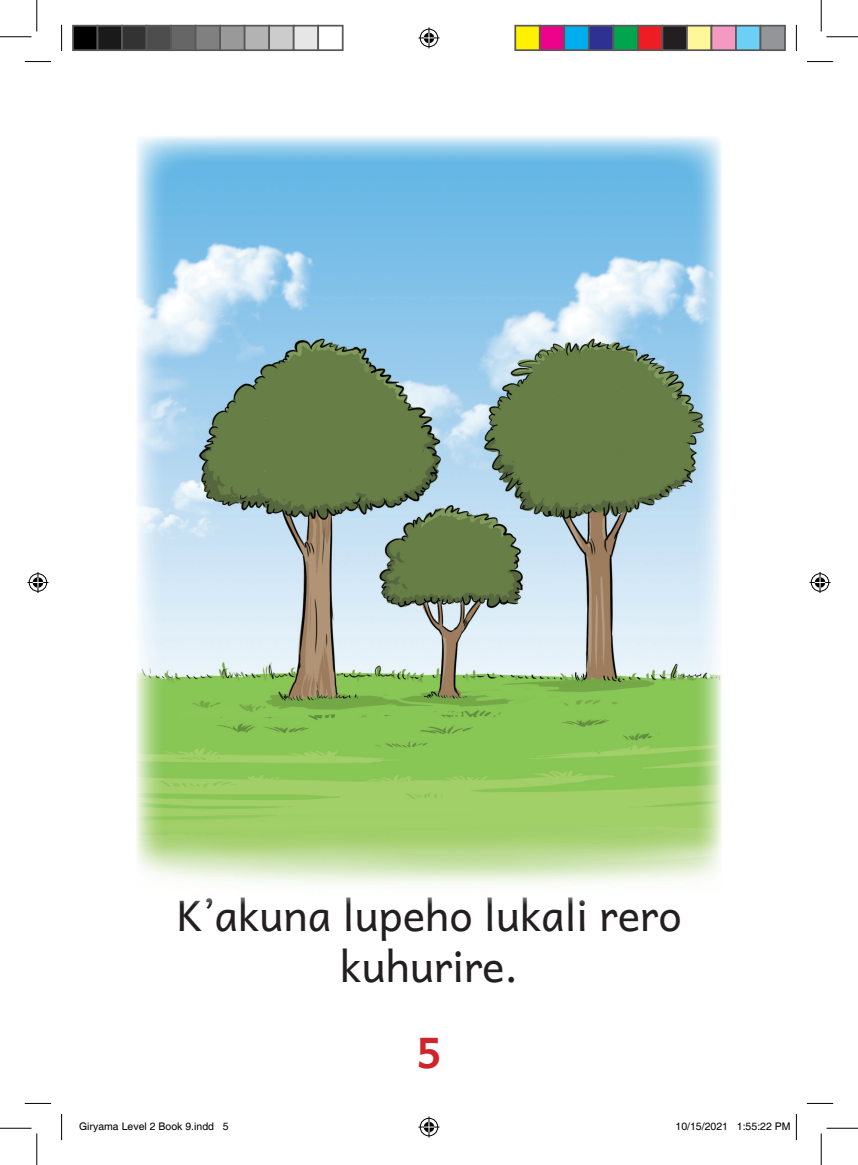
<style>
.page{position:relative;width:858px;height:1165px;background:#fff}
.page>*{position:absolute;margin:0;border:0;box-sizing:border-box;transform-origin:0 0}
.Body_Text{font:42px/50.4px "Andika New Basic";color:#231f20;text-align:center}
.t1{font:700 42px "Andika New Basic";color:#d1232a}
.t2{font:10.5px "Helvetica";color:#000}
</style>
<div class="page">
<img style="left:136px;top:136px;width:585px;height:748px">
<svg style="left:25px;top:61px;width:26px;height:1px"></svg>
<svg style="left:806px;top:61px;width:26px;height:1px"></svg>
<svg style="left:25px;top:1103px;width:26px;height:1px"></svg>
<svg style="left:806px;top:1103px;width:26px;height:1px"></svg>
<svg style="left:61px;top:25px;width:1px;height:26px"></svg>
<svg style="left:61px;top:1114px;width:1px;height:26px"></svg>
<svg style="left:795px;top:25px;width:1px;height:26px"></svg>
<hr style="left:0;top:36px;width:32px;height:1px;background:#000">
<hr style="left:826px;top:36px;width:31px;height:1px;background:#000">
<hr style="left:0;top:1128px;width:32px;height:1px;background:#000">
<hr style="left:826px;top:1128px;width:31px;height:1px;background:#000">
<hr style="left:36px;top:0;width:1px;height:32px;background:#000">
<hr style="left:36px;top:1133px;width:1px;height:32px;background:#000">
<hr style="left:820px;top:0;width:1px;height:32px;background:#000">
<hr style="left:820px;top:1133px;width:1px;height:32px;background:#000">
<svg style="left:418px;top:27px;width:21px;height:21px"></svg>
<svg style="left:418px;top:1116px;width:21px;height:21px"></svg>
<svg style="left:27px;top:572px;width:21px;height:21px"></svg>
<svg style="left:809px;top:572px;width:21px;height:21px"></svg>
<div style="left:73px;top:26px;width:24px;height:24px;background:#000"></div>
<div style="left:72px;top:25px;width:26px;height:26px;border:2px solid #595959"></div>
<div style="left:97px;top:26px;width:25px;height:24px;background:#1a1a1a"></div>
<div style="left:97px;top:25px;width:26px;height:26px;border:2px solid #595959"></div>
<div style="left:122px;top:26px;width:24px;height:24px;background:#333"></div>
<div style="left:121px;top:25px;width:26px;height:26px;border:2px solid #595959"></div>
<div style="left:146px;top:26px;width:25px;height:24px;background:#4d4d4d"></div>
<div style="left:146px;top:25px;width:26px;height:26px;border:2px solid #595959"></div>
<div style="left:171px;top:26px;width:24px;height:24px;background:#666"></div>
<div style="left:170px;top:25px;width:26px;height:26px;border:2px solid #595959"></div>
<div style="left:195px;top:26px;width:25px;height:24px;background:#808080"></div>
<div style="left:195px;top:25px;width:26px;height:26px;border:2px solid #595959"></div>
<div style="left:220px;top:26px;width:24px;height:24px;background:#999"></div>
<div style="left:219px;top:25px;width:26px;height:26px;border:2px solid #595959"></div>
<div style="left:244px;top:26px;width:25px;height:24px;background:#b3b3b3"></div>
<div style="left:244px;top:25px;width:26px;height:26px;border:2px solid #595959"></div>
<div style="left:269px;top:26px;width:24px;height:24px;background:#ccc"></div>
<div style="left:268px;top:25px;width:26px;height:26px;border:2px solid #595959"></div>
<div style="left:293px;top:26px;width:25px;height:24px;background:#e6e6e6"></div>
<div style="left:293px;top:25px;width:26px;height:26px;border:2px solid #595959"></div>
<div style="left:317px;top:25px;width:26px;height:26px;border:2px solid #595959"></div>
<div style="left:515px;top:26px;width:24px;height:24px;background:#fff101"></div>
<div style="left:514px;top:25px;width:26px;height:26px;border:2px solid #595959"></div>
<div style="left:539px;top:26px;width:25px;height:24px;background:#ed028c"></div>
<div style="left:538px;top:25px;width:27px;height:26px;border:2px solid #595959"></div>
<div style="left:564px;top:26px;width:24px;height:24px;background:#00aeef"></div>
<div style="left:563px;top:25px;width:26px;height:26px;border:2px solid #595959"></div>
<div style="left:588px;top:26px;width:25px;height:24px;background:#2e3092"></div>
<div style="left:587px;top:25px;width:27px;height:26px;border:2px solid #595959"></div>
<div style="left:613px;top:26px;width:24px;height:24px;background:#00a54f"></div>
<div style="left:612px;top:25px;width:26px;height:26px;border:2px solid #595959"></div>
<div style="left:637px;top:26px;width:25px;height:24px;background:#ee1d23"></div>
<div style="left:636px;top:25px;width:27px;height:26px;border:2px solid #595959"></div>
<div style="left:662px;top:26px;width:24px;height:24px;background:#231f20"></div>
<div style="left:661px;top:25px;width:26px;height:26px;border:2px solid #595959"></div>
<div style="left:686px;top:26px;width:25px;height:24px;background:#fff79a"></div>
<div style="left:685px;top:25px;width:27px;height:26px;border:2px solid #595959"></div>
<div style="left:711px;top:26px;width:24px;height:24px;background:#f499c2"></div>
<div style="left:710px;top:25px;width:26px;height:26px;border:2px solid #595959"></div>
<div style="left:735px;top:26px;width:25px;height:24px;background:#6bcff6"></div>
<div style="left:734px;top:25px;width:27px;height:26px;border:2px solid #595959"></div>
<div style="left:760px;top:26px;width:24px;height:24px;background:#939598"></div>
<div style="left:759px;top:25px;width:26px;height:26px;border:2px solid #595959"></div>
<svg style="left:795px;top:1114px;width:1px;height:26px"></svg>
<p class="Body_Text" style="left:176px;top:885px;width:507px">K’akuna lupeho lukali rero kuhurire.</p>
<h1 class="t1" style="left:416px;top:1014px;width:26px">5</h1>
<p class="t2" style="left:79px;top:1120px;width:151px">Giryama Level 2 Book 9.indd 5</p>
<p class="t2" style="left:675px;top:1120px;width:116px">10/15/2021 1:55:22 PM</p>
</div>
